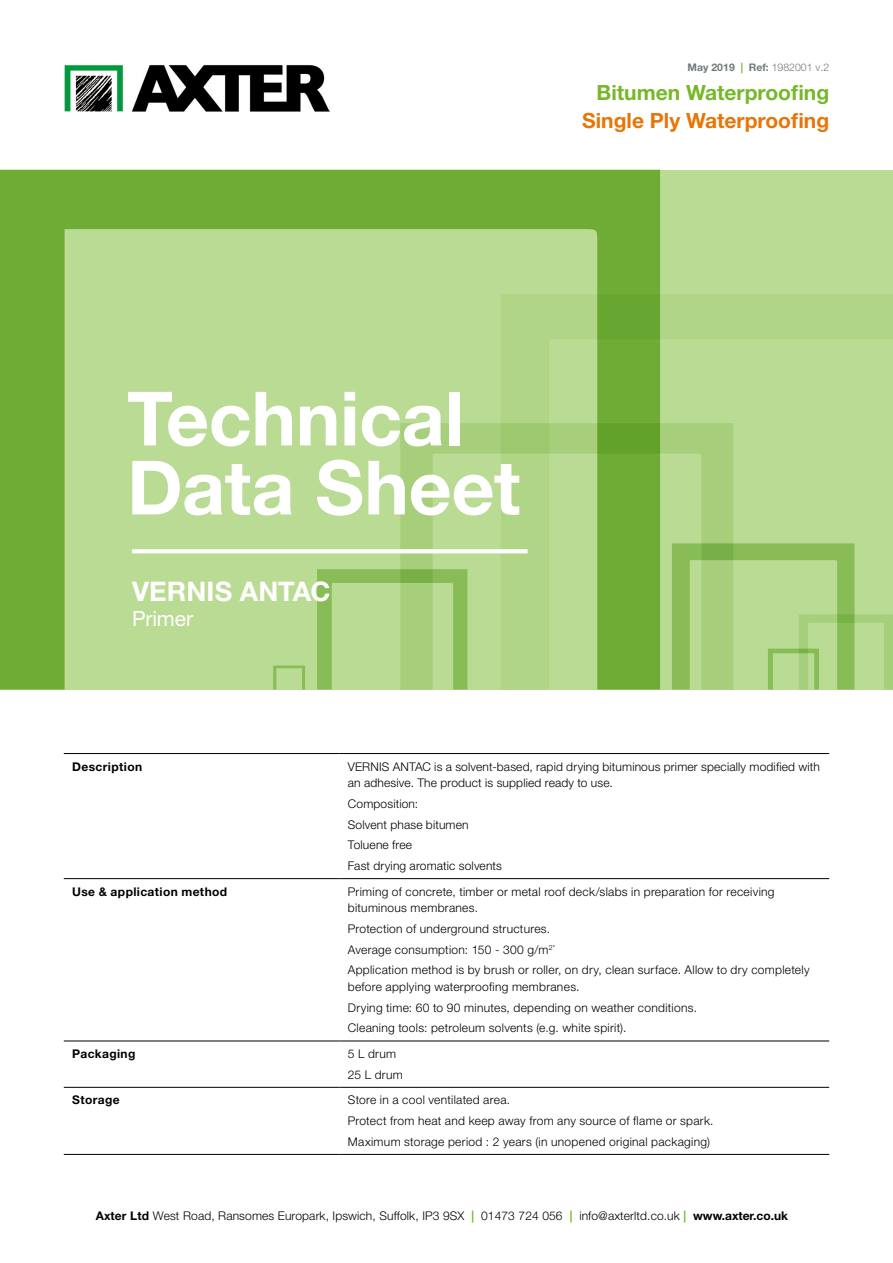
<style>
.page{position:relative;width:893px;height:1263px;background:#fff}
.page>*{position:absolute;margin:0;border:0;box-sizing:border-box;transform-origin:0 0}
.t1{font:700 75px/69px "Helvetica Neue LT Std";letter-spacing:-.005em;color:#fff}
.t2{font:700 27px "Helvetica Neue LT Std";letter-spacing:.005em;color:#fff}
.t3{font:700 21px "Helvetica Neue LT Std";color:#e87507}
.t4{font:700 21px "Helvetica Neue LT Std";color:#76b82a}
.t5{font:21px "Helvetica Neue LT Std";letter-spacing:-.005em;color:#fff}
.t6{font:300 12px/20.7px "Helvetica Neue LT Std";letter-spacing:.02em;color:#000}
.t7{font:700 12px "Helvetica Neue LT Std";letter-spacing:.03em;color:#000}
.t8{font:700 10.5px "Helvetica Neue LT Std";color:#73797c}
.s1{color:#76b82a}
.s2{font-weight:300}
.s3{font-weight:700}
.s4{font-weight:700;color:#76b82a}
</style>
<div class="page">
<div style="left:0;top:170px;width:893px;height:519px;background:#badb94"></div>
<svg style="left:0;top:170px;width:660px;height:519px"></svg>
<svg style="left:501px;top:294px;width:392px;height:395px"></svg>
<svg style="left:273px;top:665px;width:32px;height:24px"></svg>
<svg style="left:132px;top:549px;width:396px;height:4px;background:#fbfcf8"></svg>
<hr style="left:64px;top:878px;width:275px;height:1px;background:#000">
<hr style="left:339px;top:878px;width:490px;height:1px;background:#000">
<hr style="left:64px;top:1041px;width:275px;height:1px;background:#000">
<hr style="left:339px;top:1041px;width:490px;height:1px;background:#000">
<hr style="left:64px;top:1087px;width:275px;height:1px;background:#000">
<hr style="left:339px;top:1087px;width:490px;height:1px;background:#000">
<hr style="left:64px;top:1154px;width:275px;height:1px;background:#000">
<hr style="left:339px;top:1154px;width:490px;height:1px;background:#000">
<hr style="left:64px;top:753px;width:275px;height:1px;background:#000">
<hr style="left:339px;top:753px;width:490px;height:1px;background:#000">
<img style="left:64px;top:64px;width:266px;height:47px">
<p class="t8" style="left:687px;top:61px;width:143px">May 2019 <span class="s1">|</span> Ref: <span class="s2">1982001 v.2</span></p>
<h3 class="t4" style="left:597px;top:80px;width:234px">Bitumen Waterproofing</h3>
<h3 class="t3" style="left:582px;top:108px;width:248px">Single Ply Waterproofing</h3>
<h1 class="t1" style="left:127px;top:383px;width:395px">Technical<br>Data Sheet</h1>
<h2 class="t2" style="left:132px;top:574px;width:200px">VERNIS ANTAC</h2>
<h3 class="t5" style="left:132px;top:606px;width:63px">Primer</h3>
<p class="t7" style="left:72px;top:759px;width:71px">Description</p>
<p class="t6" style="left:348px;top:758px;width:474px;line-height:16.5px">VERNIS ANTAC is a solvent-based, rapid drying bituminous primer specially modified with an adhesive. The product is supplied ready to use.</p>
<p class="t6" style="left:348px;top:793px;width:156px">Composition:<br>Solvent phase bitumen<br>Toluene free<br>Fast drying aromatic solvents</p>
<p class="t7" style="left:72px;top:884px;width:156px">Use &amp; application method</p>
<p class="t6" style="left:348px;top:883px;width:428px;line-height:16.5px">Priming of concrete, timber or metal roof deck/slabs in preparation for receiving bituminous membranes.</p>
<p class="t6" style="left:348px;top:918px;width:463px">Protection of underground structures.<br>Average consumption: 150 - 300 g/m<sup>2*<br></sup>Application method is by brush or roller, on dry, clean surface. Allow to dry completely</p>
<p class="t6" style="left:348px;top:976px;width:351px">before applying waterproofing membranes.<br>Drying time: 60 to 90 minutes, depending on weather conditions.<br>Cleaning tools: petroleum solvents (e.g. white spirit).</p>
<p class="t7" style="left:72px;top:1046px;width:65px">Packaging</p>
<p class="t6" style="left:348px;top:1043px;width:56px">5 L drum<br>25 L drum</p>
<p class="t7" style="left:72px;top:1093px;width:49px">Storage</p>
<p class="t6" style="left:348px;top:1089px;width:367px">Store in a cool ventilated area.<br>Protect from heat and keep away from any source of flame or spark.<br>Maximum storage period : 2 years (in unopened original packaging)</p>
<p class="t6" style="left:96px;top:1205px;width:694px"><span class="s3">Axter Ltd</span> West Road, Ransomes Europark, Ipswich, Suffolk, IP3 9SX <span class="s4">|</span> 01473 724 056 <span class="s4">|</span> info@axterltd.co.uk <span class="s4">|</span> <span class="s3">www.axter.co.uk</span></p>
</div>
